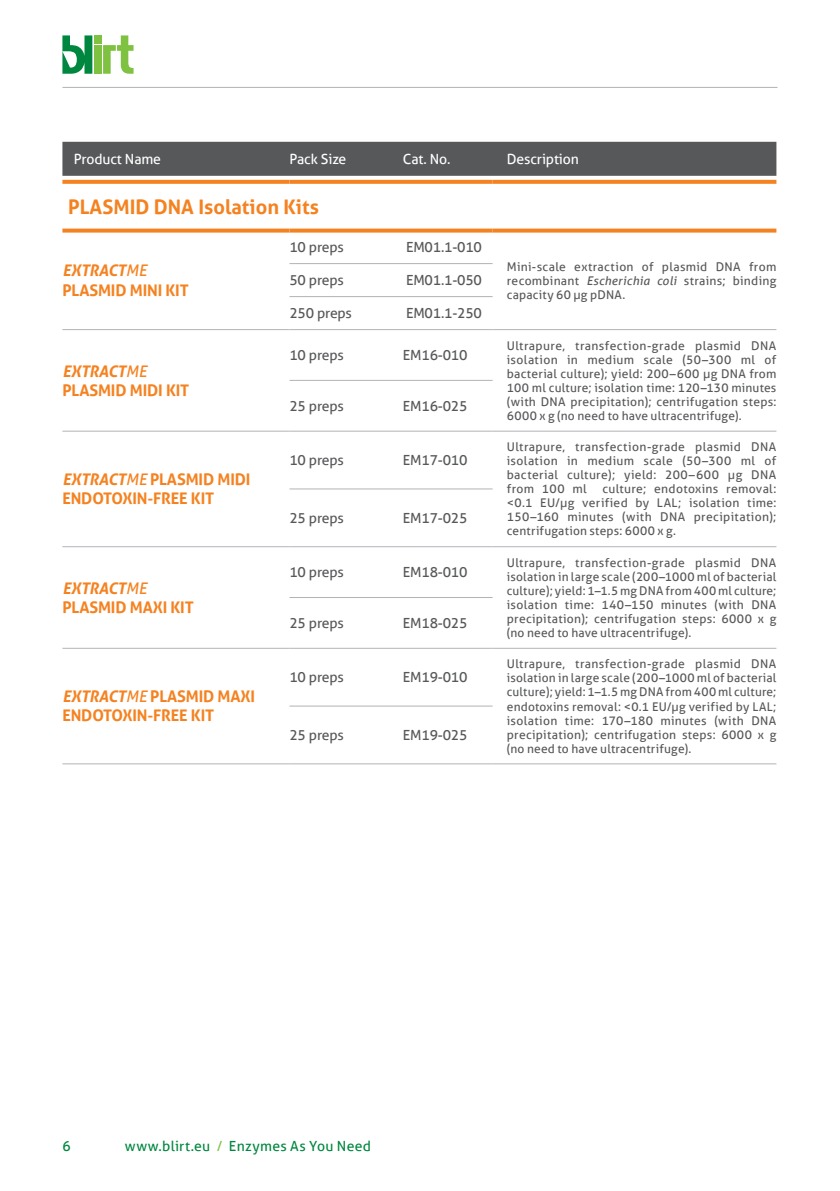
<style>
.page{position:relative;width:840px;height:1191px;background:#fff}
.page>*{position:absolute;margin:0;border:0;box-sizing:border-box;transform-origin:0 0}
.t1{font:700 20px "Aller";color:#f58220}
.body_nazwy{font:700 16px/19px "Aller";letter-spacing:-.01em;color:#f58220}
.body{font:14px "Aller";letter-spacing:-.015em;color:#57585a}
.naglowek{font:14px "Aller";letter-spacing:-.01em;color:#fff}
.t2{font:14px "Aller";letter-spacing:.025em;color:#00873f}
.description{font:12px/14px "Aller";letter-spacing:.02em;color:#57585a;text-align:justify}
.s1{font-style:italic}
.s2{font-weight:400;font-style:italic}
.s3{color:#7fc241}
</style>
<div class="page">
<hr style="left:62px;top:87px;width:715px;height:1px;background:#b2b3b7">
<svg style="left:62px;top:35px;width:30px;height:39px"></svg>
<div style="left:94px;top:35px;width:8px;height:9px;background:#7fc241"></div>
<div style="left:94px;top:45px;width:8px;height:29px;background:#7fc241"></div>
<svg style="left:103px;top:35px;width:30px;height:39px"></svg>
<div style="left:62px;top:142px;width:714px;height:34px;background:#57585a"></div>
<hr style="left:289px;top:263px;width:114px;height:1px;background:#b2b3b7">
<hr style="left:403px;top:263px;width:89px;height:1px;background:#b2b3b7">
<hr style="left:289px;top:296px;width:114px;height:1px;background:#b2b3b7">
<hr style="left:403px;top:296px;width:89px;height:1px;background:#b2b3b7">
<hr style="left:289px;top:380px;width:114px;height:1px;background:#b2b3b7">
<hr style="left:403px;top:380px;width:89px;height:1px;background:#b2b3b7">
<hr style="left:289px;top:488px;width:114px;height:1px;background:#b2b3b7">
<hr style="left:403px;top:488px;width:89px;height:1px;background:#b2b3b7">
<hr style="left:289px;top:597px;width:114px;height:1px;background:#b2b3b7">
<hr style="left:403px;top:597px;width:89px;height:1px;background:#b2b3b7">
<hr style="left:289px;top:705px;width:114px;height:1px;background:#b2b3b7">
<hr style="left:403px;top:705px;width:89px;height:1px;background:#b2b3b7">
<hr style="left:62px;top:648px;width:227px;height:1px;background:#b2b3b7">
<hr style="left:289px;top:648px;width:114px;height:1px;background:#b2b3b7">
<hr style="left:403px;top:648px;width:89px;height:1px;background:#b2b3b7">
<hr style="left:62px;top:546px;width:227px;height:1px;background:#b2b3b7">
<hr style="left:289px;top:546px;width:114px;height:1px;background:#b2b3b7">
<hr style="left:403px;top:546px;width:89px;height:1px;background:#b2b3b7">
<hr style="left:62px;top:329px;width:227px;height:1px;background:#b2b3b7">
<hr style="left:62px;top:431px;width:227px;height:1px;background:#b2b3b7">
<hr style="left:289px;top:329px;width:114px;height:1px;background:#b2b3b7">
<hr style="left:403px;top:329px;width:89px;height:1px;background:#b2b3b7">
<hr style="left:289px;top:431px;width:114px;height:1px;background:#b2b3b7">
<hr style="left:403px;top:431px;width:89px;height:1px;background:#b2b3b7">
<hr style="left:492px;top:329px;width:284px;height:1px;background:#b2b3b7">
<hr style="left:492px;top:431px;width:284px;height:1px;background:#b2b3b7">
<hr style="left:492px;top:546px;width:284px;height:1px;background:#b2b3b7">
<hr style="left:492px;top:648px;width:284px;height:1px;background:#b2b3b7">
<hr style="left:62px;top:763px;width:227px;height:1px;background:#b2b3b7">
<hr style="left:492px;top:763px;width:284px;height:1px;background:#b2b3b7">
<hr style="left:289px;top:763px;width:114px;height:1px;background:#b2b3b7">
<hr style="left:403px;top:763px;width:89px;height:1px;background:#b2b3b7">
<svg style="left:62px;top:229px;width:227px;height:4px"></svg>
<svg style="left:289px;top:229px;width:114px;height:4px"></svg>
<svg style="left:403px;top:229px;width:89px;height:4px"></svg>
<svg style="left:492px;top:229px;width:284px;height:4px"></svg>
<svg style="left:62px;top:180px;width:227px;height:4px"></svg>
<svg style="left:289px;top:180px;width:114px;height:4px"></svg>
<svg style="left:403px;top:180px;width:89px;height:4px"></svg>
<svg style="left:492px;top:180px;width:284px;height:4px"></svg>
<p class="naglowek" style="left:74px;top:150px;width:89px">Product Name</p>
<p class="naglowek" style="left:289px;top:150px;width:58px">Pack Size</p>
<p class="naglowek" style="left:403px;top:150px;width:49px">Cat. No.</p>
<p class="naglowek" style="left:506px;top:150px;width:73px">Description</p>
<p class="t1" style="left:68px;top:194px;width:252px">PLASMID DNA Isolation Kits</p>
<p class="body_nazwy" style="left:62px;top:261px;width:128px"><span class="s1">EXTRACT</span><span class="s2">ME<br></span>PLASMID MINI KIT</p>
<p class="body_nazwy" style="left:62px;top:361px;width:128px"><span class="s1">EXTRACT</span><span class="s2">ME<br></span>PLASMID MIDI KIT</p>
<p class="body_nazwy" style="left:62px;top:470px;width:189px"><span class="s1">EXTRACT</span><span class="s2">ME</span> PLASMID MIDI<br>ENDOTOXIN-FREE KIT</p>
<p class="body_nazwy" style="left:62px;top:578px;width:133px"><span class="s1">EXTRACT</span><span class="s2">ME<br></span>PLASMID MAXI KIT</p>
<p class="body_nazwy" style="left:62px;top:687px;width:194px"><span class="s1">EXTRACT</span><span class="s2">ME</span> PLASMID MAXI<br>ENDOTOXIN-FREE KIT</p>
<p class="body" style="left:289px;top:239px;width:56px">10 preps</p>
<p class="body" style="left:406px;top:239px;width:77px">EM01.1-010</p>
<p class="body" style="left:289px;top:272px;width:56px">50 preps</p>
<p class="body" style="left:406px;top:272px;width:77px">EM01.1-050</p>
<p class="body" style="left:289px;top:305px;width:64px">250 preps</p>
<p class="body" style="left:406px;top:305px;width:77px">EM01.1-250</p>
<p class="description" style="left:506px;top:259px;width:271px">Mini-scale extraction of plasmid DNA from recombinant <span class="s1">Escherichia coli</span> strains; binding capacity 60 μg pDNA.</p>
<p class="body" style="left:289px;top:347px;width:56px">10 preps</p>
<p class="body" style="left:403px;top:347px;width:66px">EM16-010</p>
<p class="description" style="left:506px;top:338px;width:271px">Ultrapure, transfection-grade plasmid DNA isolation in medium scale (50–300 ml of bacterial culture); yield: 200–600 µg DNA from 100 ml culture; isolation time: 120–130 minutes (with DNA precipitation); centrifugation steps:<br>6000 x g (no need to have ultracentrifuge).</p>
<p class="body" style="left:289px;top:397px;width:56px">25 preps</p>
<p class="body" style="left:403px;top:397px;width:66px">EM16-025</p>
<p class="body" style="left:289px;top:452px;width:56px">10 preps</p>
<p class="body" style="left:403px;top:452px;width:66px">EM17-010</p>
<p class="body" style="left:289px;top:509px;width:56px">25 preps</p>
<p class="body" style="left:403px;top:509px;width:66px">EM17-025</p>
<p class="description" style="left:506px;top:440px;width:271px">Ultrapure, transfection-grade plasmid DNA isolation in medium scale (50–300 ml of bacterial culture); yield: 200–600 µg DNA from 100 ml</p>
<p class="description" style="left:506px;top:482px;width:271px;text-indent:95px">culture; endotoxins removal: &lt;0.1 EU/μg verified by LAL; isolation time:<br>150–160 minutes (with DNA precipitation); centrifugation steps: 6000 x g.</p>
<p class="body" style="left:289px;top:564px;width:56px">10 preps</p>
<p class="body" style="left:403px;top:564px;width:66px">EM18-010</p>
<p class="description" style="left:506px;top:555px;width:271px">Ultrapure, transfection-grade plasmid DNA isolation in large scale (200–1000 ml of bacterial culture); yield: 1–1.5 mg DNA from 400 ml culture; isolation time: 140–150 minutes (with DNA precipitation); centrifugation steps: 6000 x g (no need to have ultracentrifuge).</p>
<p class="body" style="left:289px;top:614px;width:56px">25 preps</p>
<p class="body" style="left:403px;top:614px;width:66px">EM18-025</p>
<p class="body" style="left:289px;top:669px;width:56px">10 preps</p>
<p class="body" style="left:403px;top:669px;width:66px">EM19-010</p>
<p class="body" style="left:289px;top:726px;width:56px">25 preps</p>
<p class="body" style="left:403px;top:726px;width:66px">EM19-025</p>
<p class="description" style="left:506px;top:657px;width:271px">Ultrapure, transfection-grade plasmid DNA isolation in large scale (200–1000 ml of bacterial culture); yield: 1–1.5 mg DNA from 400 ml culture; endotoxins removal: &lt;0.1 EU/μg verified by LAL; isolation time: 170–180 minutes (with DNA precipitation); centrifugation steps: 6000 x g (no need to have ultracentrifuge).</p>
<p class="t2" style="left:62px;top:1137px;width:10px">6</p>
<p class="t2" style="left:125px;top:1137px;width:247px">www.blirt.eu <span class="s3">/</span> Enzymes As You Need</p>
</div>
